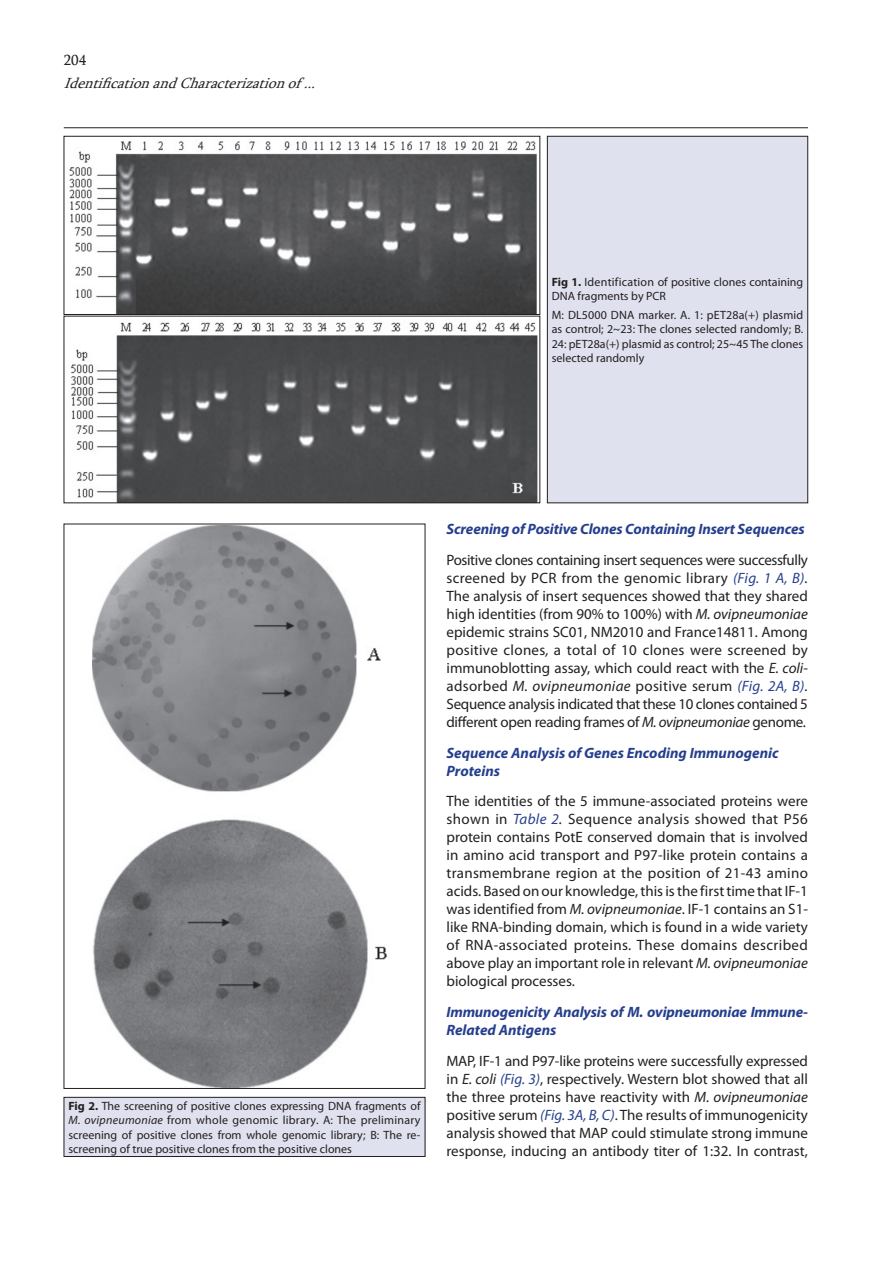
<style>
.page{position:relative;width:893px;height:1263px;background:#fff}
.page>*{position:absolute;margin:0;border:0;box-sizing:border-box;transform-origin:0 0}
.t1{font:15px/18px "Myriad Pro";color:#231f20;text-align:justify}
.t2{font:italic 700 15px/18px "Myriad Pro";letter-spacing:-.01em;color:#253f8e}
.t3{font:italic 15px "Sylfaen";color:#231f20}
.t4{font:15px "Sylfaen";color:#231f20}
.t5{font:12px/14.4px "Myriad Pro";color:#231f20;text-align:justify}
.s1{font-weight:700}
.s2{font-style:italic}
.s3{font-style:italic;color:#253f8e}
</style>
<div class="page">
<hr style="left:64px;top:127px;width:744px;height:1px;background:#231f20">
<img style="left:69px;top:141px;width:468px;height:172px">
<div style="left:64px;top:136px;width:476px;height:179px;border:1px solid #231f20"></div>
<img style="left:71px;top:322px;width:467px;height:179px">
<div style="left:64px;top:316px;width:476px;height:187px;border:1px solid #231f20"></div>
<img style="left:92px;top:526px;width:295px;height:561px">
<div style="left:547px;top:136px;width:261px;height:367px;background:#e0e1ee"></div>
<div style="left:547px;top:136px;width:261px;height:367px;border:1px solid #231f20"></div>
<div style="left:64px;top:1097px;width:361px;height:59px;background:#e0e1ee"></div>
<div style="left:64px;top:1097px;width:361px;height:60px;border:1px solid #231f20"></div>
<p class="t4" style="left:64px;top:50px;width:24px">204</p>
<p class="t3" style="left:64px;top:73px;width:260px">IdentificationandCharacterizationof...</p>
<p class="t5" style="left:552px;top:274px;width:253px"><span class="s1">Fig 1.</span> Identification of positive clones containing<br>DNA fragments by PCR</p>
<p class="t5" style="left:552px;top:308px;width:253px">M: DL5000 DNA marker. A. 1: pET28a(+) plasmid as control; 2~23: The clones selected randomly; B.<br>24: pET28a(+) plasmid as control; 25~45 The clones selected randomly</p>
<p class="t5" style="left:68px;top:1098px;width:354px"><span class="s1">Fig 2.</span> The screening of positive clones expressing DNA fragments of <span class="s2">M. ovipneumoniae</span> from whole genomic library. A: The preliminary screening of positive clones from whole genomic library; B: The re&shy;screening of true positive clones from the positive clones</p>
<p class="t2" style="left:446px;top:519px;width:360px">Screening of Positive Clones Containing Insert Sequences</p>
<p class="t1" style="left:446px;top:550px;width:363px">Positive clones containing insert sequences were successfully screened by PCR from the genomic library <span class="s3">(Fig. 1 A, B)</span><span class="s2">.<br></span>The analysis of insert sequences showed that they shared high identities (from 90% to 100%) with <span class="s2">M. ovipneumoniae </span>epidemic strains SC01, NM2010 and France14811. Among positive clones<span class="s2">,</span> a total of 10 clones were screened by immunoblotting assay, which could react with the <span class="s2">E. coli&shy;</span>adsorbed <span class="s2">M. ovipneumoniae</span> positive serum <span class="s3">(Fig. 2A, B)</span><span class="s2">.<br></span>Sequence analysis indicated that these 10 clones contained 5 different open reading frames of <span class="s2">M. ovipneumoniae</span> genome.</p>
<p class="t2" style="left:446px;top:743px;width:334px">Sequence Analysis of Genes Encoding Immunogenic<br>Proteins</p>
<p class="t1" style="left:446px;top:792px;width:363px">The identities of the 5 immune-associated proteins were shown in <span class="s3">Table 2</span><span class="s2">.</span> Sequence analysis showed that P56 protein contains PotE conserved domain that is involved in amino acid transport and P97-like protein contains a transmembrane region at the position of 21-43 amino acids. Based on our knowledge, this is the first time that IF-1 was identified from <span class="s2">M. ovipneumoniae</span>. IF-1 contains an S1- like RNA-binding domain, which is found in a wide variety of RNA-associated proteins. These domains described above play an important role in relevant <span class="s2">M. ovipneumoniae </span>biological processes.</p>
<p class="t2" style="left:446px;top:1002px;width:363px">Immunogenicity Analysis of M. ovipneumoniae Immune-<br>Related Antigens</p>
<p class="t1" style="left:446px;top:1051px;width:363px">MAP, IF-1 and P97-like proteins were successfully expressed in <span class="s2">E. coli</span> <span class="s3">(Fig. 3)</span>, respectively. Western blot showed that all the three proteins have reactivity with <span class="s2">M. ovipneumoniae </span>positive serum <span class="s3">(Fig. 3A, B, C)</span>. The results of immunogenicity analysis showed that MAP could stimulate strong immune response, inducing an antibody titer of 1:32. In contrast,</p>
</div>
